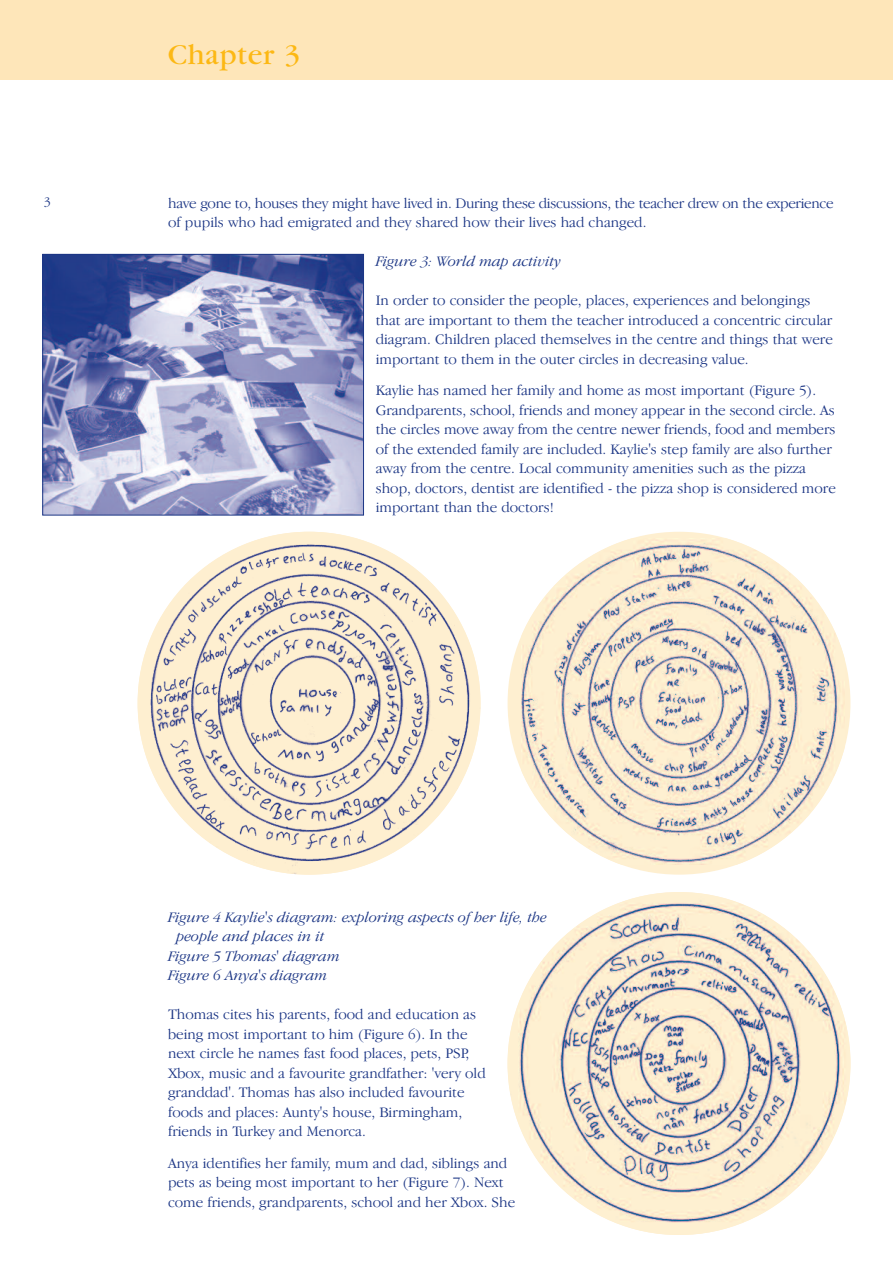
<style>
.page{position:relative;width:893px;height:1263px;background:#fff}
.page>*{position:absolute;margin:0;border:0;box-sizing:border-box;transform-origin:0 0}
.t1{font:30px "Garamond";letter-spacing:.02em;color:#fcb814}
.t2{font:300 15px/19.5px "Garamond IT Cby BT";color:#1c3685}
.t3{font:300 15px/19.5px "Garamond IT Cby BT";letter-spacing:-.02em;color:#1c3685}
.t4{font:italic 300 15px "Garamond IT Cby BT";color:#1c3685}
.t5{font:300 13.5px "Garamond IT Cby BT";color:#1c3685}
</style>
<div class="page">
<div style="left:0;top:0;width:893px;height:79px;background:#fee6b9"></div>
<img style="left:45px;top:256px;width:317px;height:257px">
<div style="left:43px;top:254px;width:321px;height:261px;border:1px solid #1c3685"></div>
<img style="left:138px;top:532px;width:342px;height:343px;border-radius:50%">
<div style="left:508px;top:532px;width:342px;height:343px;background:#feefd0;border-radius:50%"></div>
<img style="left:521px;top:539px;width:323px;height:326px">
<img style="left:508px;top:892px;width:342px;height:343px;border-radius:50%">
<h1 class="t1" style="left:168px;top:44px;width:134px">Chapter 3</h1>
<p class="t5" style="left:44px;top:197px;width:8px">3</p>
<p class="t3" style="left:168px;top:194px;width:667px">have gone to, houses they might have lived in. During these discussions, the teacher drew on the experience of pupils who had emigrated and they shared how their lives had changed.</p>
<p class="t4" style="left:376px;top:256px;width:187px">Figure 3: World map activity</p>
<p class="t2" style="left:376px;top:292px;width:459px">In order to consider the people, places, experiences and belongings that are important to them the teacher introduced a concentric circular diagram. Children placed themselves in the centre and things that were important to them in the outer circles in decreasing value.</p>
<p class="t2" style="left:376px;top:382px;width:462px">Kaylie has named her family and home as most important (Figure 5).<br>Grandparents, school, friends and money appear in the second circle. As the circles move away from the centre newer friends, food and members of the extended family are included. Kaylie's step family are also further away from the centre. Local community amenities such as the pizza shop, doctors, dentist are identified - the pizza shop is considered more important than the doctors!</p>
<p class="t4" style="left:168px;top:911px;width:381px">Figure 4 Kaylie's diagram: exploring aspects of her life, the</p>
<p class="t4" style="left:176px;top:931px;width:150px">people and places in it</p>
<p class="t4" style="left:168px;top:950px;width:173px">Figure 5 Thomas' diagram</p>
<p class="t4" style="left:168px;top:970px;width:161px">Figure 6 Anya's diagram</p>
<p class="t2" style="left:168px;top:1006px;width:319px">Thomas cites his parents, food and education as being most important to him (Figure 6). In the next circle he names fast food places, pets, PSP, Xbox, music and a favourite grandfather: 'very old granddad'. Thomas has also included favourite foods and places: Aunty's house, Birmingham, friends in Turkey and Menorca.</p>
<p class="t2" style="left:168px;top:1154px;width:349px">Anya identifies her family, mum and dad, siblings and pets as being most important to her (Figure 7). Next come friends, grandparents, school and her Xbox. She</p>
</div>
